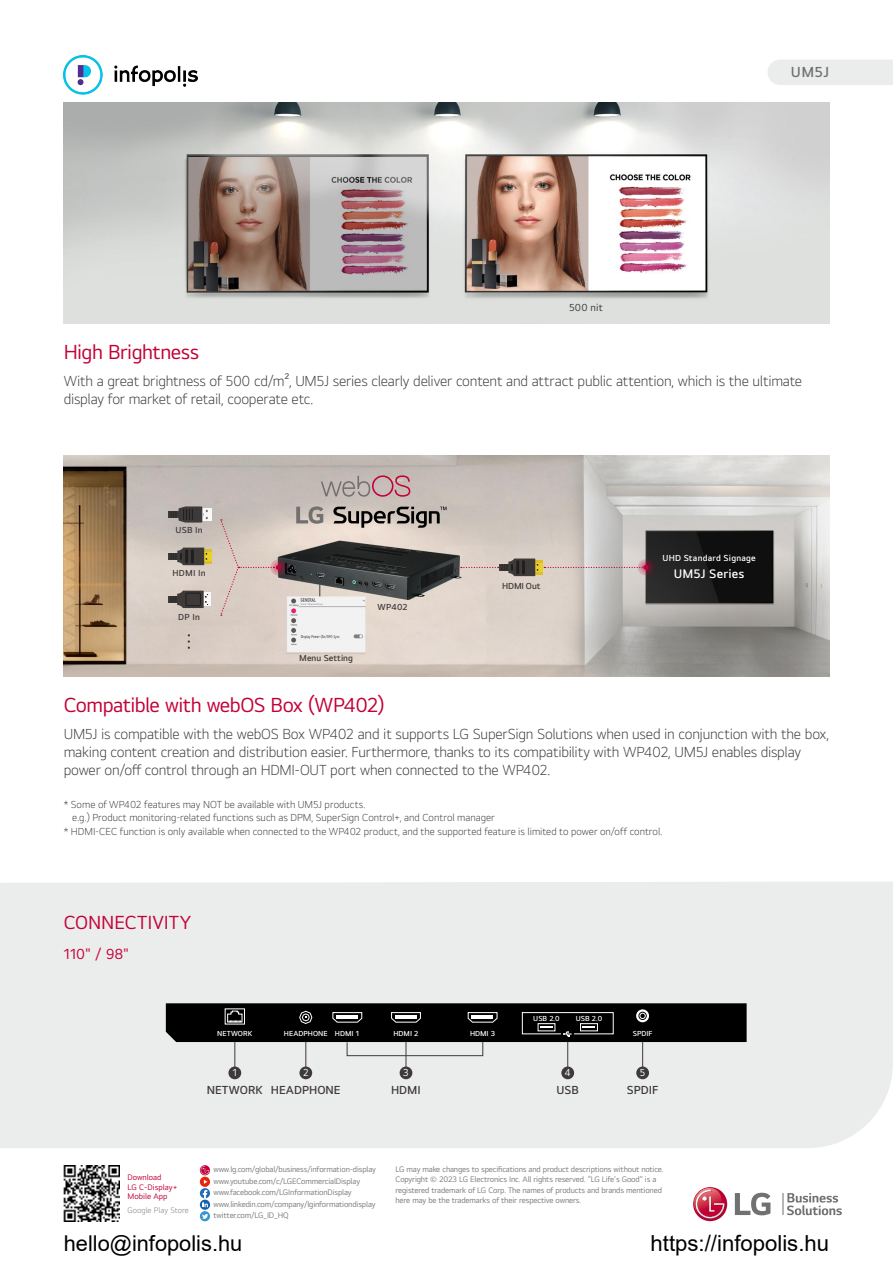
<style>
.page{position:relative;width:893px;height:1263px;background:#fff}
.page>*{position:absolute;margin:0;border:0;box-sizing:border-box;transform-origin:0 0}
.t1{font:22.2px "Arial";color:#000}
.t2{font:21.75px "Arial";color:#000}
.t3{font:21px "LGEI Text TTF";letter-spacing:-.025em;color:#c30037}
.t4{font:19.5px "LGEI Text TTF";letter-spacing:-.005em;color:#c30037}
.t5{font:300 15px/18px "LGEI Text TTF";letter-spacing:-.015em;color:#3e3a39}
.t6{font:15px "LGEI Text TTF";color:#c30037}
.t7{font:600 15px "LGEI Text TTF";color:#727171}
.t8{font:600 12.75px "LGEI Text TTF";letter-spacing:.015em;color:#fff}
.t9{font:600 12px "LGEI Text TTF";color:#3e3a39}
.t10{font:300 10.5px "LGEI Text TTF";color:#3e3a39}
.t11{font:10.5px "LGEI Text TTF";letter-spacing:.015em;color:#3e3a39}
.t12{font:10.5px "LGEI Text TTF";color:#fff;scale:.95 1}
.t13{font:600 9px "LGEI Text TTF";color:#3e3a39}
.t14{font:600 9px "LGEI Text TTF";letter-spacing:.025em;color:#fff}
.t15{font:8.25px/11.6px "LGEI Text TTF";letter-spacing:-.02em;color:#7d7d7d}
.t16{font:8.25px/9.8px "LGEI Text TTF";color:#c30037}
.t17{font:300 8.25px "LGEI Text TTF";color:#7d7d7d}
.t18{font:600 7.5px "LGEI Text TTF";color:#fff}
</style>
<div class="page">
<div style="left:0;top:882px;width:893px;height:266px;background:#ebecec"></div>
<div style="left:768px;top:60px;width:125px;height:25px;background:#ebecec"></div>
<img style="left:64px;top:455px;width:765px;height:221px">
<img style="left:64px;top:102px;width:765px;height:221px">
<div style="left:228px;top:1066px;width:13px;height:13px;background:#3e3a39;border-radius:50%"></div>
<div style="left:299px;top:1066px;width:13px;height:13px;background:#3e3a39;border-radius:50%"></div>
<div style="left:400px;top:1066px;width:12px;height:13px;background:#3e3a39;border-radius:50%"></div>
<div style="left:561px;top:1066px;width:13px;height:13px;background:#3e3a39;border-radius:50%"></div>
<div style="left:636px;top:1066px;width:13px;height:13px;background:#3e3a39;border-radius:50%"></div>
<svg style="left:166px;top:1003px;width:581px;height:66px;background:#676767"></svg>
<div style="left:270px;top:559px;width:16px;height:16px;background:#4f2d38;border-radius:50%"></div>
<div style="left:273px;top:562px;width:11px;height:11px;background:#672539;border-radius:50%"></div>
<svg style="left:638px;top:559px;width:16px;height:16px"></svg>
<svg style="left:641px;top:562px;width:10px;height:11px"></svg>
<svg style="left:220px;top:519px;width:61px;height:97px;background:#d7c6bf"></svg>
<svg style="left:188px;top:634px;width:2px;height:15px"></svg>
<div style="left:199px;top:508px;width:12px;height:12px;background:#f7f8f8"></div>
<div style="left:168px;top:511px;width:11px;height:7px;background:#3e3a39"></div>
<svg style="left:170px;top:506px;width:38px;height:16px"></svg>
<div style="left:168px;top:553px;width:11px;height:6px;background:#3e3a39"></div>
<svg style="left:170px;top:548px;width:41px;height:17px"></svg>
<div style="left:203px;top:593px;width:8px;height:13px;background:#f7f8f8"></div>
<div style="left:168px;top:596px;width:11px;height:6px;background:#3e3a39"></div>
<svg style="left:170px;top:591px;width:40px;height:17px"></svg>
<svg style="left:296px;top:506px;width:27px;height:18px"></svg>
<svg style="left:333px;top:507px;width:113px;height:21px;background:#938b84"></svg>
<svg style="left:321px;top:475px;width:89px;height:22px;background:#baa0a1"></svg>
<svg style="left:461px;top:558px;width:187px;height:18px;background:#bcaea5"></svg>
<svg style="left:782px;top:1193px;width:60px;height:22px"></svg>
<svg style="left:735px;top:1193px;width:35px;height:22px"></svg>
<svg style="left:693px;top:1187px;width:34px;height:34px"></svg>
<svg style="left:694px;top:1188px;width:31px;height:31px"></svg>
<div style="left:200px;top:1177px;width:10px;height:10px;background:#e72410;border-radius:50%"></div>
<div style="left:200px;top:1211px;width:10px;height:10px;background:#3596d4;border-radius:50%"></div>
<svg style="left:202px;top:1214px;width:6px;height:5px"></svg>
<svg style="left:200px;top:1165px;width:10px;height:10px"></svg>
<svg style="left:201px;top:1166px;width:8px;height:8px"></svg>
<svg style="left:200px;top:1199px;width:10px;height:11px"></svg>
<svg style="left:200px;top:1180px;width:10px;height:27px"></svg>
<img style="left:64px;top:1165px;width:56px;height:56px">
<img style="left:64px;top:55px;width:134px;height:40px">
<h3 class="t3" style="left:64px;top:339px;width:137px">High Brightness</h3>
<p class="t11" style="left:569px;top:301px;width:35px">500 nit</p>
<h3 class="t7" style="left:791px;top:63px;width:40px">UM5J</h3>
<h3 class="t5" style="left:64px;top:372px;width:740px">With a great brightness of 500 cd/m², UM5J series clearly deliver content and attract public attention, which is the ultimate display for market of retail, cooperate etc.</h3>
<p class="t13" style="left:176px;top:524px;width:29px">USB In</p>
<p class="t13" style="left:173px;top:567px;width:35px">HDMI In</p>
<p class="t13" style="left:178px;top:612px;width:23px">DP In</p>
<p class="t13" style="left:299px;top:653px;width:55px">Menu Setting</p>
<p class="t13" style="left:378px;top:602px;width:31px">WP402</p>
<p class="t13" style="left:502px;top:580px;width:40px">HDMI Out</p>
<p class="t14" style="left:663px;top:553px;width:95px">UHD Standard Signage</p>
<h3 class="t8" style="left:674px;top:566px;width:72px">UM5J Series</h3>
<h3 class="t3" style="left:64px;top:692px;width:322px">Compatible with webOS Box (WP402)</h3>
<p class="t5" style="left:64px;top:725px;width:767px">UM5J is compatible with the webOS Box WP402 and it supports LG SuperSign Solutions when used in conjunction with the box, making content creation and distribution easier. Furthermore, thanks to its compatibility with WP402, UM5J enables display power on/off control through an HDMI-OUT port when connected to the WP402.</p>
<p class="t10" style="left:64px;top:798px;width:303px">* Some of WP402 features may NOT be available with UM5J products.</p>
<p class="t10" style="left:72px;top:811px;width:424px">e.g.) Product monitoring-related functions such as DPM, SuperSign Control+, and Control manager</p>
<p class="t10" style="left:64px;top:825px;width:600px">* HDMI-CEC function is only available when connected to the WP402 product, and the supported feature is limited to power on/off control.</p>
<h3 class="t4" style="left:64px;top:910px;width:129px">CONNECTIVITY</h3>
<h3 class="t6" style="left:64px;top:944px;width:67px">110" / 98"</h3>
<p class="t18" style="left:217px;top:1029px;width:37px">NETWORK</p>
<p class="t18" style="left:284px;top:1029px;width:77px">HEADPHONE HDMI 1</p>
<p class="t18" style="left:393px;top:1029px;width:27px">HDMI 2</p>
<p class="t18" style="left:470px;top:1029px;width:27px">HDMI 3</p>
<p class="t18" style="left:533px;top:1014px;width:28px">USB 2.0</p>
<p class="t18" style="left:576px;top:1014px;width:28px">USB 2.0</p>
<p class="t18" style="left:633px;top:1029px;width:21px">SPDIF</p>
<p class="t12" style="left:233px;top:1066px;width:6px">1</p>
<p class="t12" style="left:303px;top:1066px;width:7px">2</p>
<p class="t12" style="left:403px;top:1066px;width:7px">3</p>
<p class="t12" style="left:565px;top:1066px;width:8px">4</p>
<p class="t12" style="left:640px;top:1066px;width:7px">5</p>
<h3 class="t9" style="left:207px;top:1082px;width:58px">NETWORK</h3>
<h3 class="t9" style="left:391px;top:1082px;width:31px">HDMI</h3>
<h3 class="t9" style="left:557px;top:1082px;width:24px">USB</h3>
<h3 class="t9" style="left:627px;top:1082px;width:33px">SPDIF</h3>
<h3 class="t9" style="left:271px;top:1082px;width:71px">HEADPHONE</h3>
<p class="t15" style="left:213px;top:1163px;width:164px">www.lg.com/global/business/information-display www.youtube.com/c/LGECommercialDisplay www.facebook.com/LGInformationDisplay www.linkedin.com/company/lginformationdisplay twitter.com/LG_ID_HQ</p>
<p class="t15" style="left:395px;top:1163px;width:269px;line-height:10.5px">LG may make changes to specifications and product descriptions without notice.<br>Copyright © 2023 LG Electronics Inc. All rights reserved. “LG Life’s Good” is a registered trademark of LG Corp. The names of products and brands mentioned here may be the trademarks of their respective owners.</p>
<h2 class="t2" style="left:64px;top:1228px;width:180px">hello@infopolis.hu</h2>
<h1 class="t1" style="left:651px;top:1227px;width:180px">https://infopolis.hu</h1>
<p class="t16" style="left:128px;top:1172px;width:51px">Download<br>LG C-Display+<br>Mobile App</p>
<p class="t17" style="left:128px;top:1205px;width:63px">Google Play Store</p>
</div>
